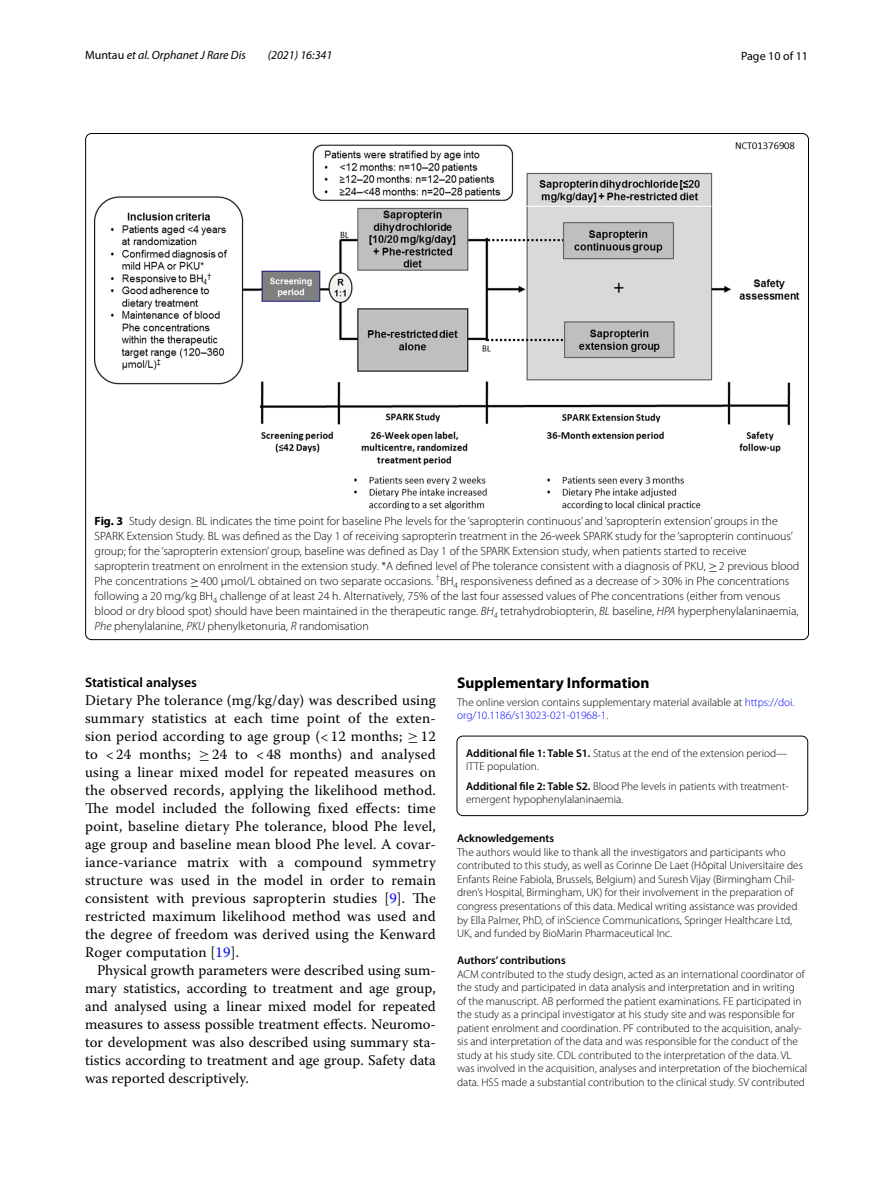
<style>
.page{position:relative;width:893px;height:1187px;background:#fff}
.page>*{position:absolute;margin:0;border:0;box-sizing:border-box;transform-origin:0 0}
.t1{font:700 15.45px "Myriad Pro";color:#000}
.t2{font:14.7px/18px "Warnock Pro";letter-spacing:.01em;color:#000;text-align:justify}
.t3{font:600 13.8px "Myriad Pro";color:#000}
.t4{font:300 12px/15px "Myriad Pro";color:#000}
.t5{font:italic 12px "Myriad Pro";color:#000}
.t6{font:12px "Myriad Pro";color:#000}
.t7{font:300 11.25px/13.5px "Myriad Pro";color:#000}
.t8{font:600 11.25px "Myriad Pro";color:#000}
.s1{font-style:normal}
.s2{font-weight:700}
.s3{font-family:"MTSY";font-weight:400}
.s4{font-style:italic}
.s5{font-family:"MTSY"}
.s6{color:#00f}
.s7{font-weight:600}
</style>
<div class="page">
<div style="left:457px;top:735px;width:351px;height:80px;border:1px solid #000;border-radius:6px"></div>
<img style="left:94px;top:142px;width:706px;height:367px">
<p class="t5" style="left:85px;top:48px;width:162px"><span class="s1">Muntau</span> et al. Orphanet J Rare Dis</p>
<p class="t5" style="left:268px;top:48px;width:66px">(2021) 16:341</p>
<p class="t6" style="left:741px;top:48px;width:68px">Page 10 of 11</p>
<p class="t4" style="left:95px;top:513px;width:706px"><span class="s2">Fig. 3</span> Study design. BL indicates the time point for baseline Phe levels for the ‘sapropterin continuous’ and ‘sapropterin extension’ groups in the SPARK Extension Study. BL was defined as the Day 1 of receiving sapropterin treatment in the 26-week SPARK study for the ‘sapropterin continuous’ group; for the ‘sapropterin extension’ group, baseline was defined as Day 1 of the SPARK Extension study, when patients started to receive sapropterin treatment on enrolment in the extension study. *A defined level of Phe tolerance consistent with a diagnosis of PKU, <span class="s3">≥</span>2 previous blood Phe concentrations <span class="s3">≥</span>400 μmol/L obtained on two separate occasions. <sup>†</sup>BH<sub>4</sub> responsiveness defined as a decrease of &gt;30% in Phe concentrations following a 20 mg/kg BH<sub>4</sub> challenge of at least 24 h. Alternatively, 75% of the last four assessed values of Phe concentrations (either from venous blood or dry blood spot) should have been maintained in the therapeutic range. <span class="s4">BH</span><sub>4</sub> tetrahydrobiopterin, <span class="s4">BL</span> baseline, <span class="s4">HPA</span> hyperphenylalaninaemia, <span class="s4">Phe</span> phenylalanine, <span class="s4">PKU</span> phenylketonuria, <span class="s4">R</span> randomisation</p>
<p class="t3" style="left:85px;top:673px;width:113px">Statistical analyses</p>
<p class="t2" style="left:85px;top:690px;width:352px">Dietary Phe tolerance (mg/kg/day) was described using summary statistics at each time point of the exten&shy;sion period according to age group (&lt; 12 months; <span class="s5">≥</span> 12 to &lt; 24 months; <span class="s5">≥</span> 24 to &lt; 48 months) and analysed using a linear mixed model for repeated measures on the observed records, applying the likelihood method.<br>The model included the following fixed effects: time point, baseline dietary Phe tolerance, blood Phe level, age group and baseline mean blood Phe level. A covar&shy;iance-variance matrix with a compound symmetry structure was used in the model in order to remain consistent with previous sapropterin studies [<span class="s6">9</span>]. The restricted maximum likelihood method was used and the degree of freedom was derived using the Kenward Roger computation [<span class="s6">19</span>].</p>
<p class="t2" style="left:85px;top:960px;width:352px;text-indent:12px">Physical growth parameters were described using sum&shy;mary statistics, according to treatment and age group, and analysed using a linear mixed model for repeated measures to assess possible treatment effects. Neuromo&shy;tor development was also described using summary sta&shy;tistics according to treatment and age group. Safety data was reported descriptively.</p>
<h1 class="t1" style="left:457px;top:672px;width:194px">Supplementary Information</h1>
<p class="t7" style="left:457px;top:695px;width:339px">The online version contains supplementary material available at <span class="s6">https://doi. org/10.1186/s13023- 021- 01968-1</span>.</p>
<p class="t7" style="left:466px;top:746px;width:323px"><span class="s7">Additional file 1: Table S1.</span> Status at the end of the extension period—<br>ITTE population.</p>
<p class="t7" style="left:466px;top:779px;width:323px"><span class="s7">Additional file 2: Table S2.</span> Blood Phe levels in patients with treatment&shy;emergent hypophenylalaninaemia.</p>
<p class="t8" style="left:457px;top:831px;width:98px">Acknowledgements</p>
<p class="t7" style="left:457px;top:845px;width:347px">The authors would like to thank all the investigators and participants who contributed to this study, as well as Corinne De Laet (Hôpital Universitaire des Enfants Reine Fabiola, Brussels, Belgium) and Suresh Vijay (Birmingham Chil‑ dren’s Hospital, Birmingham, UK) for their involvement in the preparation of congress presentations of this data. Medical writing assistance was provided by Ella Palmer, PhD, of inScience Communications, Springer Healthcare Ltd, UK, and funded by BioMarin Pharmaceutical Inc.</p>
<p class="t8" style="left:457px;top:953px;width:110px">Authors’ contributions</p>
<p class="t7" style="left:457px;top:967px;width:352px">ACM contributed to the study design, acted as an international coordinator of the study and participated in data analysis and interpretation and in writing<br>of the manuscript. AB performed the patient examinations. FE participated in the study as a principal investigator at his study site and was responsible for patient enrolment and coordination. PF contributed to the acquisition, analy‑ sis and interpretation of the data and was responsible for the conduct of the study at his study site. CDL contributed to the interpretation of the data. VL was involved in the acquisition, analyses and interpretation of the biochemical data. HSS made a substantial contribution to the clinical study. SV contributed</p>
</div>
